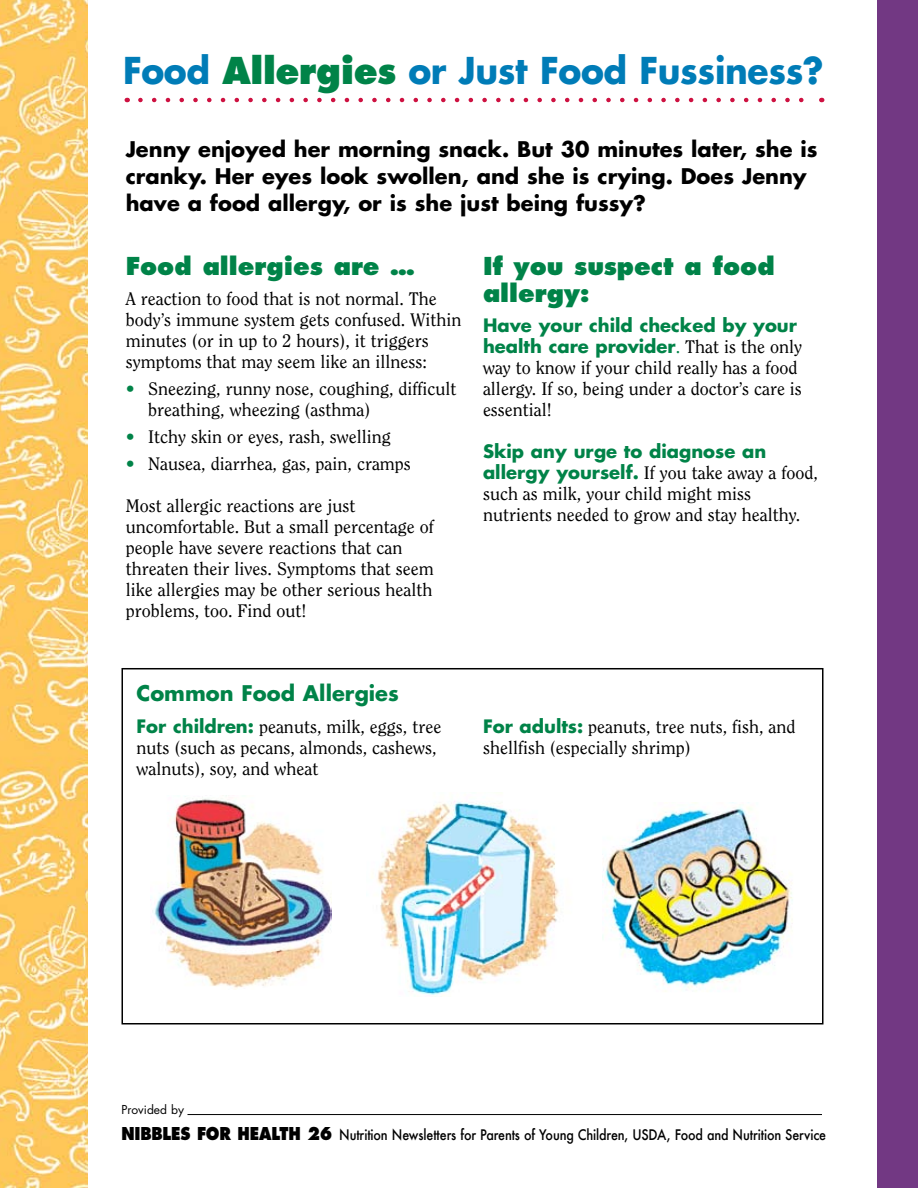
<style>
.page{position:relative;width:918px;height:1188px;background:#fff}
.page>*{position:absolute;margin:0;border:0;box-sizing:border-box;transform-origin:0 0}
.t1{font:700 36px "Futura";letter-spacing:-.01em;color:#007cb7;scale:.96 1}
.t2{font:800 24px/27px "Futura";color:#008348}
.t3{font:700 21px/27px "Futura";color:#000}
.t4{font:700 21px "Futura";color:#008348}
.t5{font:18px/21px "Clearface";color:#000}
.t6{font:700 18px/21px "Futura";color:#008348}
.t7{font:500 14.25px "Futura";letter-spacing:-.01em;color:#000;scale:.88 1}
.t8{font:12px "Futura";color:#000}
.s1{font-weight:800;color:#008348}
.s2{font-family:"Clearface";font-weight:400}
.s3{font-family:"Clearface";font-weight:400;color:#000}
.s4{font-family:"Futura";font-weight:700;color:#008348}
.s5{color:#008348}
.s6{font-weight:800;font-size:17.25px}
</style>
<div class="page">
<hr style="left:187px;top:1114px;width:635px;height:1px;background:#000">
<div style="left:122px;top:668px;width:702px;height:356px;border:2px solid #000"></div>
<svg style="left:128px;top:98px;width:693px;height:4px"></svg>
<svg style="left:140px;top:98px;width:674px;height:4px"></svg>
<img style="left:602px;top:802px;width:191px;height:190px">
<img style="left:377px;top:801px;width:182px;height:195px">
<img style="left:150px;top:796px;width:182px;height:193px">
<div style="left:878px;top:0;width:40px;height:1188px;background:#723883"></div>
<img style="left:0;top:0;width:88px;height:1188px">
<h1 class="t1" style="left:123px;top:46px;width:731px">Food <span class="s1">Allergies</span> or Just Food Fussiness?</h1>
<p class="t3" style="left:126px;top:135px;width:693px">Jenny enjoyed her morning snack. But 30 minutes later, she is cranky. Her eyes look swollen, and she is crying. Does Jenny have a food allergy, or is she just being fussy?</p>
<h2 class="t2" style="left:483px;top:253px;width:293px">If you suspect a food allergy:</h2>
<p class="t6" style="left:483px;top:314px;width:321px">Have your child checked by your health care provider<span class="s2">.</span> <span class="s3">That is the only</span></p>
<p class="t5" style="left:483px;top:357px;width:320px">way to know if your child really has a food allergy. If so, being under a doctor’s care is essential!</p>
<p class="t6" style="left:483px;top:440px;width:285px">Skip any urge to diagnose an</p>
<p class="t5" style="left:483px;top:462px;width:337px"><span class="s4">allergy yourself.</span> If you take away a food, such as milk, your child might miss nutrients needed to grow and stay healthy.</p>
<h2 class="t2" style="left:126px;top:253px;width:290px">Food allergies are …</h2>
<p class="t5" style="left:126px;top:288px;width:337px">A reaction to food that is not normal. The body’s immune system gets confused. Within minutes (or in up to 2 hours), it triggers symptoms that may seem like an illness:</p>
<p class="t5" style="left:148px;top:378px;width:310px;text-indent:-22px"><span class="s5">•</span> Sneezing, runny nose, coughing, difficult breathing, wheezing (asthma)</p>
<p class="t5" style="left:126px;top:426px;width:267px"><span class="s5">•</span> Itchy skin or eyes, rash, swelling</p>
<p class="t5" style="left:126px;top:453px;width:287px"><span class="s5">•</span> Nausea, diarrhea, gas, pain, cramps</p>
<p class="t5" style="left:126px;top:495px;width:310px">Most allergic reactions are just uncomfortable. But a small percentage of people have severe reactions that can threaten their lives. Symptoms that seem like allergies may be other serious health problems, too. Find out!</p>
<p class="t4" style="left:136px;top:679px;width:264px">Common Food Allergies</p>
<p class="t5" style="left:136px;top:716px;width:306px"><span class="s4">For children:</span> peanuts, milk, eggs, tree nuts (such as pecans, almonds, cashews, walnuts), soy, and wheat</p>
<p class="t5" style="left:483px;top:716px;width:314px"><span class="s4">For adults:</span> peanuts, tree nuts, fish, and shellfish (especially shrimp)</p>
<p class="t8" style="left:122px;top:1101px;width:64px">Provided by</p>
<p class="t7" style="left:122px;top:1125px;width:802px"><span class="s6">NIBBLES FOR HEALTH 26</span> Nutrition Newsletters for Parents of Young Children, USDA, Food and Nutrition Service</p>
</div>
